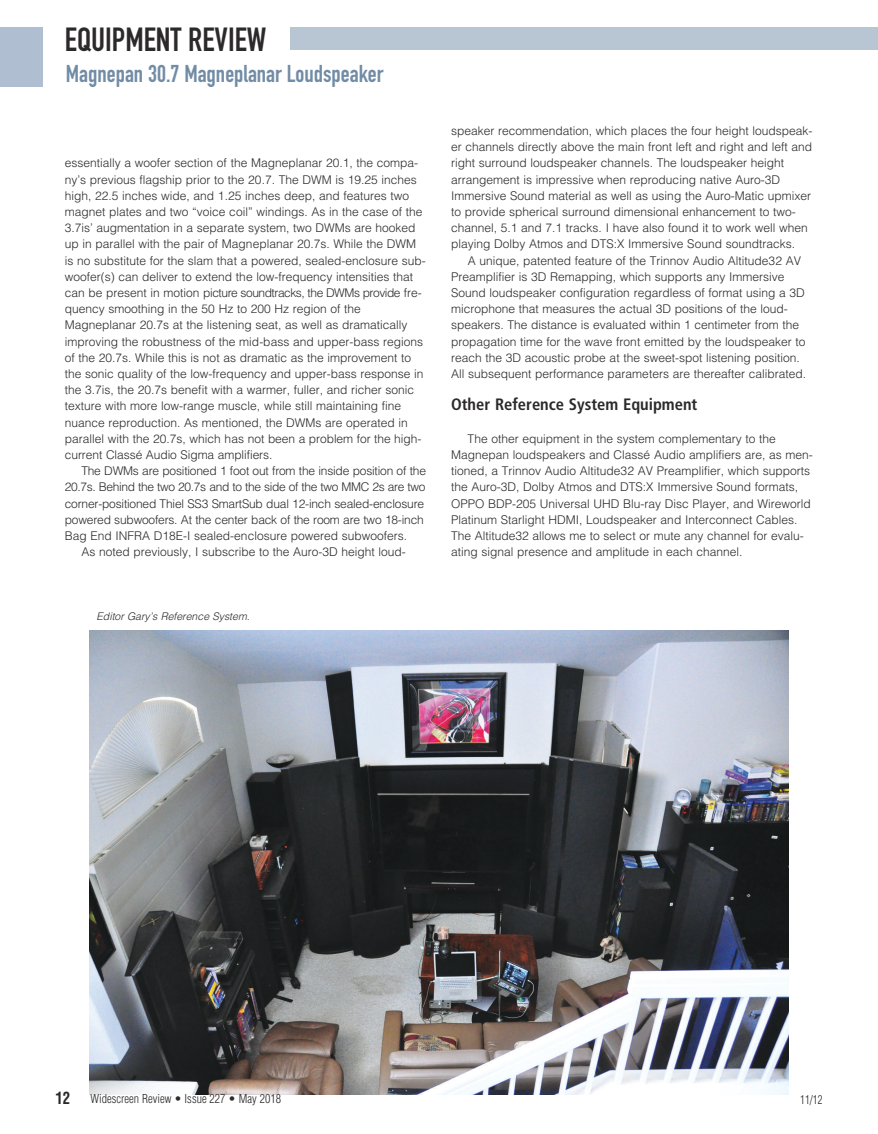
<style>
.page{position:relative;width:878px;height:1134px;background:#fff}
.page>*{position:absolute;margin:0;border:0;box-sizing:border-box;transform-origin:0 0}
.t1{font:700 33px "DIN Condensed";color:#2b292a}
.t2{font:700 24px "DIN Condensed";color:#728ca6}
.t3{font:700 condensed 16.5px "Frutiger LT Std";color:#2b292a}
.t4{font:300 12px/16.2px "Helvetica LT Std";color:#2b292a}
.t5{font:300 12px "Helvetica LT Std";letter-spacing:-.03em;color:#2b292a}
.t6{font:300 condensed 12px "Helvetica LT Std";color:#2b292a}
.t7{font:300 condensed 12px "Helvetica LT Std";color:#2b292a;scale:.9 1}
.t8{font:italic 300 10.5px "Helvetica LT Std";color:#2b292a}
.s1{font-weight:700;font-size:16.5px}
</style>
<div class="page">
<div style="left:0;top:28px;width:43px;height:59px;background:#afbed0"></div>
<div style="left:290px;top:28px;width:588px;height:22px;background:#b8c5d2"></div>
<img style="left:89px;top:630px;width:699px;height:464px">
<h1 class="t1" style="left:65px;top:27px;width:203px">EQUIPMENT REVIEW</h1>
<h2 class="t2" style="left:66px;top:65px;width:319px">Magnepan 30.7 Magneplanar Loudspeaker</h2>
<p class="t4" style="left:65px;top:156px;width:362px">essentially a woofer section of the Magneplanar 20.1, the compa&shy;ny’s previous flagship prior to the 20.7. The DWM is 19.25 inches high, 22.5 inches wide, and 1.25 inches deep, and features two magnet plates and two “voice coil” windings. As in the case of the 3.7is’ augmentation in a separate system, two DWMs are hooked up in parallel with the pair of Magneplanar 20.7s. While the DWM is no substitute for the slam that a powered, sealed-enclosure sub&shy;woofer(s) can deliver to extend the low-frequency intensities that can be present in motion picture soundtracks, the DWMs provide fre&shy;quency smoothing in the 50 Hz to 200 Hz region of the Magneplanar 20.7s at the listening seat, as well as dramatically improving the robustness of the mid-bass and upper-bass regions of the 20.7s. While this is not as dramatic as the improvement to the sonic quality of the low-frequency and upper-bass response in the 3.7is, the 20.7s benefit with a warmer, fuller, and richer sonic texture with more low-range muscle, while still maintaining fine nuance reproduction. As mentioned, the DWMs are operated in parallel with the 20.7s, which has not been a problem for the high&shy;current Classé Audio Sigma amplifiers.</p>
<p class="t4" style="left:81px;top:464px;width:346px">The DWMs are positioned 1 foot out from the inside position of the</p>
<p class="t5" style="left:65px;top:482px;width:362px">20.7s. Behind the two 20.7s and to the side of the two MMC 2s are two</p>
<p class="t4" style="left:65px;top:496px;width:361px">corner-positioned Thiel SS3 SmartSub dual 12-inch sealed-enclosure</p>
<p class="t4" style="left:65px;top:512px;width:360px">powered subwoofers. At the center back of the room are two 18-inch</p>
<p class="t4" style="left:65px;top:529px;width:344px">Bag End INFRA D18E-I sealed-enclosure powered subwoofers.</p>
<p class="t4" style="left:81px;top:545px;width:326px">As noted previously, I subscribe to the Auro-3D height loud-</p>
<p class="t8" style="left:96px;top:613px;width:155px">Editor Gary’s Reference System.</p>
<p class="t4" style="left:451px;top:124px;width:363px">speaker recommendation, which places the four height loudspeak&shy;er channels directly above the main front left and right and left and right surround loudspeaker channels. The loudspeaker height arrangement is impressive when reproducing native Auro-3D Immersive Sound material as well as using the Auro-Matic upmixer to provide spherical surround dimensional enhancement to two&shy;channel, 5.1 and 7.1 tracks. I have also found it to work well when playing Dolby Atmos and DTS:X Immersive Sound soundtracks.</p>
<p class="t4" style="left:451px;top:253px;width:356px;text-indent:16px">A unique, patented feature of the Trinnov Audio Altitude32 AV Preamplifier is 3D Remapping, which supports any Immersive Sound loudspeaker configuration regardless of format using a 3D microphone that measures the actual 3D positions of the loud&shy;speakers. The distance is evaluated within 1 centimeter from the propagation time for the wave front emitted by the loudspeaker to reach the 3D acoustic probe at the sweet-spot listening position.<br>All subsequent performance parameters are thereafter calibrated.</p>
<h3 class="t3" style="left:451px;top:398px;width:248px">Other Reference System Equipment</h3>
<p class="t4" style="left:451px;top:431px;width:363px;text-indent:16px">The other equipment in the system complementary to the Magnepan loudspeakers and Classé Audio amplifiers are, as men&shy;tioned, a Trinnov Audio Altitude32 AV Preamplifier, which supports the Auro-3D, Dolby Atmos and DTS:X Immersive Sound formats, OPPO BDP-205 Universal UHD Blu-ray Disc Player, and Wireworld Platinum Starlight HDMI, Loudspeaker and Interconnect Cables.<br>The Altitude32 allows me to select or mute any channel for evalu&shy;ating signal presence and amplitude in each channel.</p>
<p class="t6" style="left:56px;top:1094px;width:227px"><span class="s1">12</span> Widescreen Review • Issue 227 • May 2018</p>
<p class="t7" style="left:800px;top:1095px;width:26px">11/12</p>
</div>
